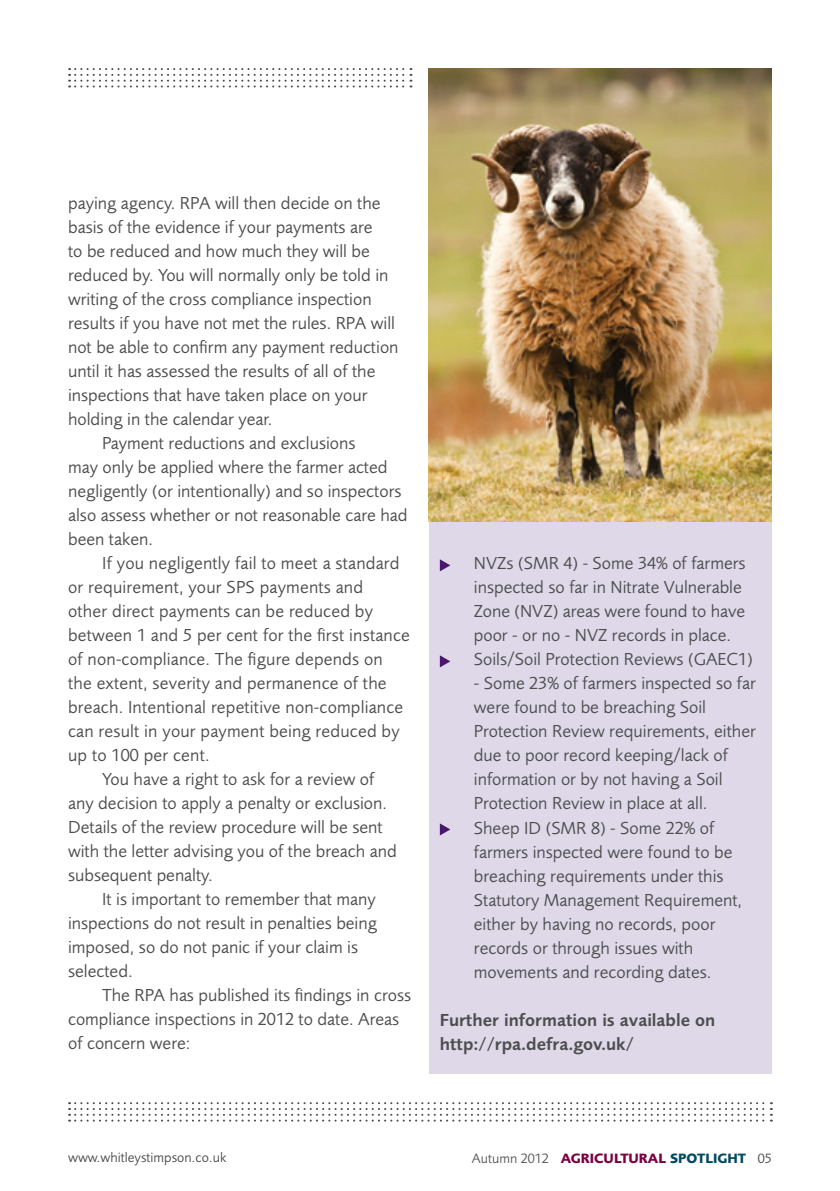
<style>
.page{position:relative;width:840px;height:1191px;background:#fff}
.page>*{position:absolute;margin:0;border:0;box-sizing:border-box;transform-origin:0 0}
.t1{font:18px/24px "Foundry Sans";color:#4d4d4f}
.t2{font:600 18px/24px "Foundry Sans";color:#4d4d4f}
.t3{font:700 14px "Foundry Sans";color:#7c0040}
.t4{font:14px "Foundry Sans";color:#4d4d4f}
.s1{font-weight:400;color:#58595b}
.s2{color:#004a64}
.s3{font-weight:400;color:#4d4d4f}
</style>
<div class="page">
<div style="left:429px;top:68px;width:342px;height:1005px;background:#ded8e8"></div>
<svg style="left:439px;top:559px;width:11px;height:12px"></svg>
<svg style="left:439px;top:655px;width:11px;height:12px"></svg>
<svg style="left:439px;top:823px;width:11px;height:12px"></svg>
<svg style="left:69px;top:1102px;width:702px;height:19px"></svg>
<svg style="left:69px;top:68px;width:342px;height:19px"></svg>
<img style="left:428px;top:68px;width:343px;height:453px">
<p class="t1" style="left:68px;top:191px;width:314px">paying agency. RPA will then decide on the</p>
<p class="t1" style="left:68px;top:215px;width:306px">basis of the evidence if your payments are</p>
<p class="t1" style="left:68px;top:239px;width:303px">to be reduced and how much they will be</p>
<p class="t1" style="left:68px;top:263px;width:321px">reduced by. You will normally only be told in</p>
<p class="t1" style="left:68px;top:287px;width:305px">writing of the cross compliance inspection</p>
<p class="t1" style="left:68px;top:311px;width:328px">results if you have not met the rules. RPA will</p>
<p class="t1" style="left:68px;top:335px;width:332px">not be able to confirm any payment reduction</p>
<p class="t1" style="left:68px;top:359px;width:309px">until it has assessed the results of all of the</p>
<p class="t1" style="left:68px;top:383px;width:301px">inspections that have taken place on your</p>
<p class="t1" style="left:68px;top:407px;width:206px">holding in the calendar year.</p>
<p class="t1" style="left:102px;top:431px;width:255px">Payment reductions and exclusions</p>
<p class="t1" style="left:68px;top:455px;width:321px">may only be applied where the farmer acted</p>
<p class="t1" style="left:68px;top:479px;width:335px">negligently (or intentionally) and so inspectors</p>
<p class="t1" style="left:68px;top:503px;width:341px">also assess whether or not reasonable care had</p>
<p class="t1" style="left:68px;top:527px;width:86px">been taken.</p>
<p class="t1" style="left:102px;top:551px;width:299px">If you negligently fail to meet a standard</p>
<p class="t1" style="left:68px;top:575px;width:296px">or requirement, your SPS payments and</p>
<p class="t1" style="left:68px;top:599px;width:306px">other direct payments can be reduced by</p>
<p class="t1" style="left:68px;top:623px;width:343px">between 1 and 5 per cent for the first instance</p>
<p class="t1" style="left:68px;top:647px;width:316px">of non-compliance. The figure depends on</p>
<p class="t1" style="left:68px;top:671px;width:320px">the extent, severity and permanence of the</p>
<p class="t1" style="left:68px;top:695px;width:336px">breach. Intentional repetitive non-compliance</p>
<p class="t1" style="left:68px;top:719px;width:333px">can result in your payment being reduced by</p>
<p class="t1" style="left:68px;top:743px;width:143px">up to 100 per cent.</p>
<p class="t1" style="left:102px;top:767px;width:273px">You have a right to ask for a review of</p>
<p class="t1" style="left:68px;top:791px;width:320px">any decision to apply a penalty or exclusion.</p>
<p class="t1" style="left:68px;top:815px;width:316px">Details of the review procedure will be sent</p>
<p class="t1" style="left:68px;top:839px;width:330px">with the letter advising you of the breach and</p>
<p class="t1" style="left:68px;top:863px;width:146px">subsequent penalty.</p>
<p class="t1" style="left:102px;top:887px;width:275px">It is important to remember that many</p>
<p class="t1" style="left:68px;top:911px;width:310px">inspections do not result in penalties being</p>
<p class="t1" style="left:68px;top:935px;width:291px">imposed, so do not panic if your claim is</p>
<p class="t1" style="left:68px;top:959px;width:66px">selected.</p>
<p class="t1" style="left:102px;top:983px;width:310px">The RPA has published its findings in cross</p>
<p class="t1" style="left:68px;top:1007px;width:332px">compliance inspections in 2012 to date. Areas</p>
<p class="t1" style="left:68px;top:1031px;width:124px">of concern were:</p>
<p class="t1" style="left:473px;top:551px;width:280px">NVZs (SMR 4) - Some 34% of farmers inspected so far in Nitrate Vulnerable Zone (NVZ) areas were found to have poor - or no - NVZ records in place.<br>Soils/Soil Protection Reviews (GAEC1)</p>
<p class="t1" style="left:473px;top:671px;width:283px">- Some 23% of farmers inspected so far were found to be breaching Soil Protection Review requirements, either due to poor record keeping/lack of information or by not having a Soil Protection Review in place at all.<br>Sheep ID (SMR 8) - Some 22% of farmers inspected were found to be breaching requirements under this Statutory Management Requirement, either by having no records, poor records or through issues with movements and recording dates.</p>
<p class="t2" style="left:439px;top:1007px;width:277px">Further information is available on http://rpa.defra.gov.uk/</p>
<p class="t4" style="left:68px;top:1149px;width:160px">www.whitleystimpson.co.uk</p>
<p class="t3" style="left:471px;top:1149px;width:301px"><span class="s1">Autumn 2012</span> AGRICULTURAL <span class="s2">SPOTLIGHT</span> <span class="s3">05</span></p>
</div>
